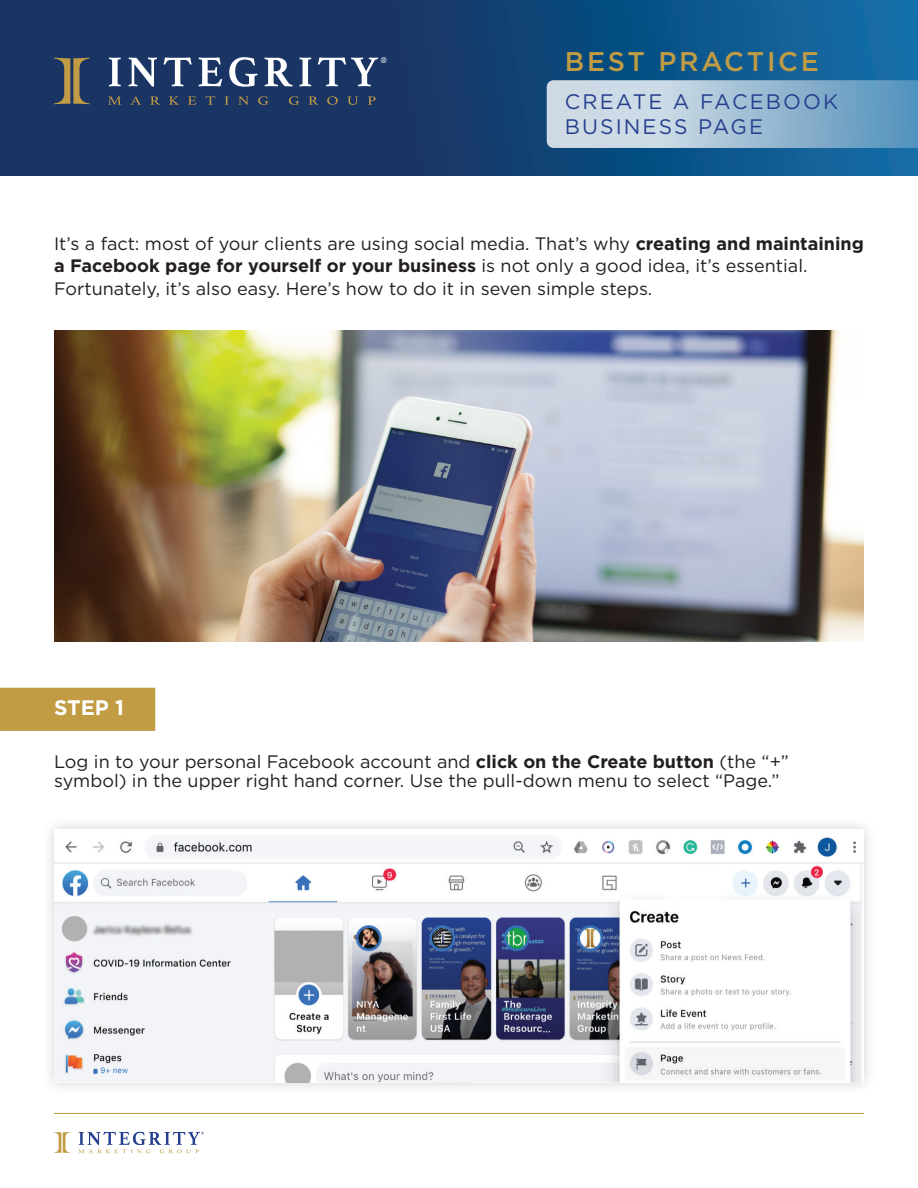
<style>
.page{position:relative;width:918px;height:1188px;background:#fff}
.page>*{position:absolute;margin:0;border:0;box-sizing:border-box;transform-origin:0 0}
.t1{font:500 27px "Gotham";letter-spacing:.1em;color:#c19c44}
.t2{font:21px/25.2px "Gotham";letter-spacing:.1em;color:#253f8e}
.t3{font:700 21px "Gotham";color:#fff}
.t4{font:18px/22.5px "Gotham";color:#231f20}
.s1{font-weight:700}
</style>
<div class="page">
<hr style="left:54px;top:1113px;width:810px;height:1px;background:#c19c44">
<svg style="left:78px;top:1132px;width:126px;height:21px"></svg>
<svg style="left:54px;top:1132px;width:16px;height:21px"></svg>
<div style="left:0;top:688px;width:155px;height:43px;background:#c19c44"></div>
<img style="left:54px;top:331px;width:810px;height:311px">
<div style="left:42px;top:817px;width:835px;height:278px;background:#231f20;opacity:.2"></div>
<img style="left:54px;top:830px;width:810px;height:252px">
<svg style="left:0;top:0;width:918px;height:176px;background:#154274"></svg>
<svg style="left:547px;top:80px;width:371px;height:68px;background:#a0bfd5"></svg>
<svg style="left:109px;top:58px;width:12px;height:28px"></svg>
<svg style="left:129px;top:58px;width:28px;height:29px"></svg>
<svg style="left:164px;top:58px;width:28px;height:28px"></svg>
<svg style="left:199px;top:58px;width:23px;height:28px"></svg>
<svg style="left:229px;top:57px;width:29px;height:30px"></svg>
<svg style="left:265px;top:58px;width:28px;height:28px"></svg>
<svg style="left:299px;top:58px;width:12px;height:28px"></svg>
<svg style="left:108px;top:96px;width:13px;height:9px"></svg>
<svg style="left:130px;top:96px;width:11px;height:9px"></svg>
<svg style="left:150px;top:96px;width:10px;height:9px"></svg>
<svg style="left:169px;top:96px;width:10px;height:9px"></svg>
<svg style="left:188px;top:96px;width:8px;height:9px"></svg>
<svg style="left:205px;top:96px;width:11px;height:9px"></svg>
<svg style="left:225px;top:96px;width:4px;height:9px"></svg>
<svg style="left:238px;top:96px;width:11px;height:9px"></svg>
<svg style="left:258px;top:96px;width:10px;height:9px"></svg>
<svg style="left:289px;top:96px;width:10px;height:9px"></svg>
<svg style="left:309px;top:96px;width:9px;height:9px"></svg>
<svg style="left:327px;top:96px;width:11px;height:9px"></svg>
<svg style="left:347px;top:96px;width:11px;height:9px"></svg>
<svg style="left:368px;top:96px;width:8px;height:9px"></svg>
<svg style="left:318px;top:57px;width:68px;height:29px"></svg>
<svg style="left:54px;top:58px;width:36px;height:46px;background:#5c5e57"></svg>
<h1 class="t1" style="left:565px;top:46px;width:256px">BEST PRACTICE</h1>
<p class="t2" style="left:565px;top:89px;width:275px">CREATE A FACEBOOK<br>BUSINESS PAGE</p>
<p class="t4" style="left:54px;top:232px;width:811px">It’s a fact: most of your clients are using social media. That’s why <span class="s1">creating and maintaining a Facebook page for yourself or your business</span> is not only a good idea, it’s essential.<br>Fortunately, it’s also easy. Here’s how to do it in seven simple steps.</p>
<p class="t3" style="left:54px;top:693px;width:71px">STEP 1</p>
<p class="t4" style="left:54px;top:751px;width:736px;line-height:19.5px">Log in to your personal Facebook account and <span class="s1">click on the Create button</span> (the “+” symbol) in the upper right hand corner. Use the pull-down menu to select “Page.”</p>
</div>
